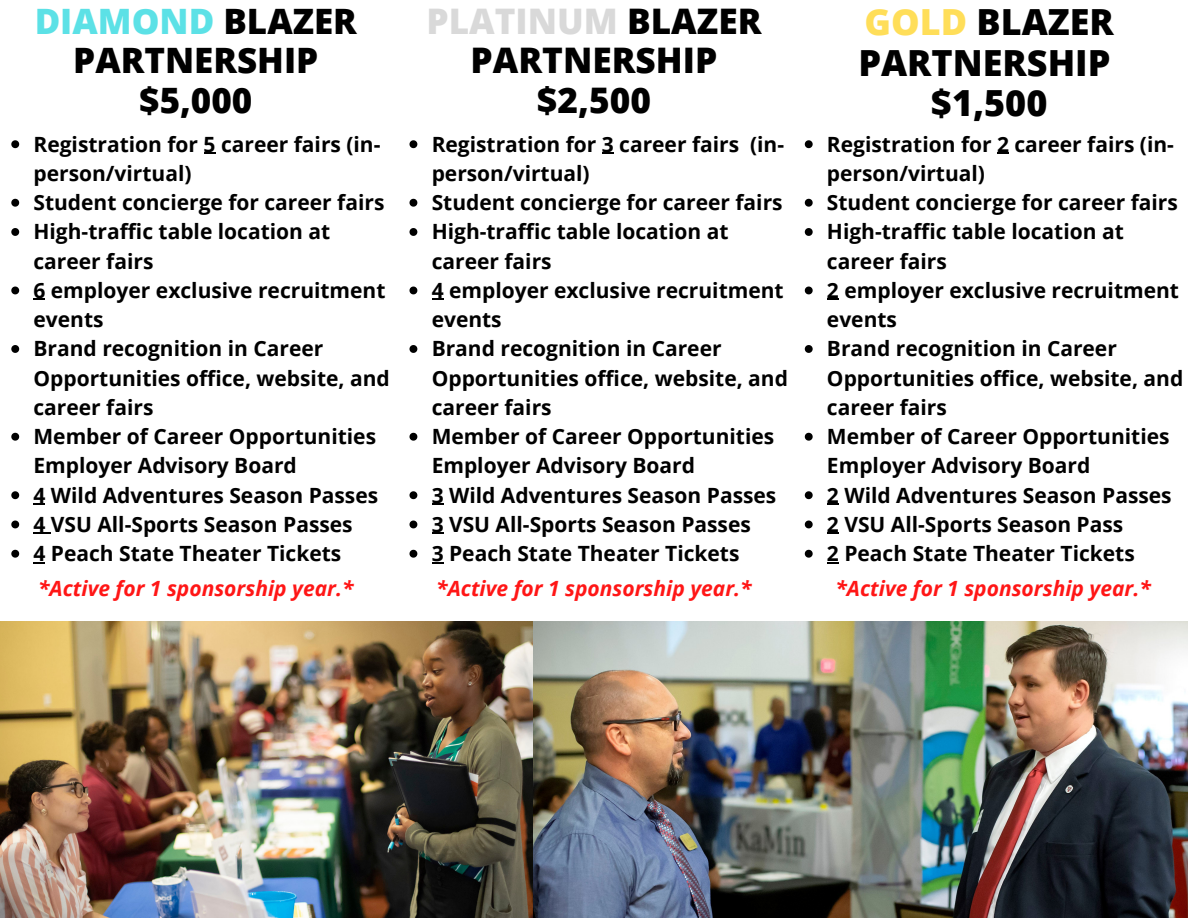
<style>
.page{position:relative;width:1188px;height:918px;background:#fff}
.page>*{position:absolute;margin:0;border:0;box-sizing:border-box;transform-origin:0 0}
.t1{font:800 36px/40.5px "Open Sans";color:#000}
.t2{font:800 35.25px/39.3px "Open Sans";color:#000;text-align:center}
.t3{font:800 34.95px/39.3px "Open Sans";color:#000;text-align:center}
.t4{font:700 21px/29.2px "Open Sans";color:#000}
.t5{font:italic 700 21px "Open Sans";color:#ff1616}
.s1{color:#5ce1e6}
.s2{color:#d9d9d9}
.s3{color:#ffde59}
</style>
<div class="page">
<img style="left:532px;top:622px;width:656px;height:296px">
<img style="left:0;top:622px;width:532px;height:296px">
<svg style="left:11px;top:140px;width:8px;height:8px"></svg>
<svg style="left:204px;top:153px;width:12px;height:1px"></svg>
<svg style="left:11px;top:199px;width:8px;height:8px"></svg>
<svg style="left:11px;top:228px;width:8px;height:8px"></svg>
<svg style="left:11px;top:287px;width:8px;height:7px"></svg>
<svg style="left:11px;top:345px;width:8px;height:8px"></svg>
<svg style="left:11px;top:433px;width:8px;height:8px"></svg>
<svg style="left:11px;top:491px;width:8px;height:8px"></svg>
<svg style="left:11px;top:521px;width:8px;height:7px"></svg>
<svg style="left:34px;top:533px;width:17px;height:1px"></svg>
<svg style="left:11px;top:550px;width:8px;height:8px"></svg>
<svg style="left:410px;top:140px;width:7px;height:8px"></svg>
<svg style="left:602px;top:153px;width:12px;height:1px"></svg>
<svg style="left:410px;top:199px;width:7px;height:8px"></svg>
<svg style="left:410px;top:228px;width:7px;height:8px"></svg>
<svg style="left:410px;top:287px;width:7px;height:7px"></svg>
<svg style="left:432px;top:299px;width:12px;height:1px"></svg>
<svg style="left:410px;top:345px;width:7px;height:8px"></svg>
<svg style="left:410px;top:433px;width:7px;height:8px"></svg>
<svg style="left:410px;top:491px;width:7px;height:8px"></svg>
<svg style="left:432px;top:504px;width:12px;height:1px"></svg>
<svg style="left:410px;top:521px;width:7px;height:7px"></svg>
<svg style="left:432px;top:533px;width:12px;height:1px"></svg>
<svg style="left:410px;top:550px;width:7px;height:8px"></svg>
<svg style="left:432px;top:562px;width:12px;height:1px"></svg>
<svg style="left:805px;top:140px;width:8px;height:8px"></svg>
<svg style="left:997px;top:153px;width:12px;height:1px"></svg>
<svg style="left:805px;top:199px;width:8px;height:8px"></svg>
<svg style="left:805px;top:228px;width:8px;height:8px"></svg>
<svg style="left:805px;top:287px;width:8px;height:7px"></svg>
<svg style="left:827px;top:299px;width:12px;height:1px"></svg>
<svg style="left:805px;top:345px;width:8px;height:8px"></svg>
<svg style="left:805px;top:433px;width:8px;height:8px"></svg>
<svg style="left:805px;top:491px;width:8px;height:8px"></svg>
<svg style="left:827px;top:504px;width:12px;height:1px"></svg>
<svg style="left:805px;top:521px;width:8px;height:7px"></svg>
<svg style="left:827px;top:533px;width:12px;height:1px"></svg>
<svg style="left:805px;top:550px;width:8px;height:8px"></svg>
<svg style="left:827px;top:562px;width:12px;height:1px"></svg>
<p class="t3" style="left:35px;top:1px;width:324px"><span class="s1">DIAMOND</span> BLAZER<br>PARTNERSHIP $5,000</p>
<p class="t4" style="left:34px;top:129px;width:349px">Registration for 5 career fairs (in&shy;person/virtual)</p>
<p class="t4" style="left:34px;top:187px;width:352px">Student concierge for career fairs</p>
<p class="t4" style="left:34px;top:217px;width:298px">High-traffic table location at career fairs</p>
<p class="t4" style="left:34px;top:275px;width:354px">6 employer exclusive recruitment events</p>
<p class="t4" style="left:34px;top:334px;width:358px">Brand recognition in Career<br>Opportunities office, website, and career fairs</p>
<p class="t4" style="left:34px;top:421px;width:344px">Member of Career Opportunities<br>Employer Advisory Board</p>
<p class="t4" style="left:34px;top:480px;width:346px">4 Wild Adventures Season Passes</p>
<p class="t4" style="left:34px;top:509px;width:321px">4 VSU All-Sports Season Passes</p>
<p class="t4" style="left:34px;top:538px;width:309px">4 Peach State Theater Tickets</p>
<p class="t2" style="left:426px;top:1px;width:337px"><span class="s2">PLATINUM</span> BLAZER<br>PARTNERSHIP $2,500</p>
<p class="t4" style="left:432px;top:129px;width:354px">Registration for 3 career fairs (in&shy;person/virtual)</p>
<p class="t4" style="left:432px;top:187px;width:352px">Student concierge for career fairs</p>
<p class="t4" style="left:432px;top:217px;width:298px">High-traffic table location at career fairs</p>
<p class="t4" style="left:432px;top:275px;width:354px">4 employer exclusive recruitment events</p>
<p class="t4" style="left:432px;top:334px;width:358px">Brand recognition in Career<br>Opportunities office, website, and career fairs</p>
<p class="t4" style="left:432px;top:421px;width:344px">Member of Career Opportunities<br>Employer Advisory Board</p>
<p class="t4" style="left:432px;top:480px;width:346px">3 Wild Adventures Season Passes</p>
<p class="t4" style="left:432px;top:509px;width:321px">3 VSU All-Sports Season Passes</p>
<p class="t4" style="left:432px;top:538px;width:309px">3 Peach State Theater Tickets</p>
<p class="t1" style="left:858px;top:1px;width:257px"><span class="s3">GOLD</span> BLAZER<br>PARTNERSHIP</p>
<p class="t1" style="left:931px;top:82px;width:118px">$1,500</p>
<p class="t4" style="left:827px;top:129px;width:349px">Registration for 2 career fairs (in&shy;person/virtual)</p>
<p class="t4" style="left:827px;top:187px;width:352px">Student concierge for career fairs</p>
<p class="t4" style="left:827px;top:217px;width:298px">High-traffic table location at career fairs</p>
<p class="t4" style="left:827px;top:275px;width:354px">2 employer exclusive recruitment events</p>
<p class="t4" style="left:827px;top:334px;width:358px">Brand recognition in Career<br>Opportunities office, website, and career fairs</p>
<p class="t4" style="left:827px;top:421px;width:344px">Member of Career Opportunities<br>Employer Advisory Board</p>
<p class="t4" style="left:827px;top:480px;width:346px">2 Wild Adventures Season Passes</p>
<p class="t4" style="left:827px;top:509px;width:298px">2 VSU All-Sports Season Pass</p>
<p class="t4" style="left:827px;top:538px;width:309px">2 Peach State Theater Tickets</p>
<p class="t5" style="left:38px;top:573px;width:317px">*Active for 1 sponsorship year.*</p>
<p class="t5" style="left:436px;top:573px;width:317px">*Active for 1 sponsorship year.*</p>
<p class="t5" style="left:835px;top:573px;width:317px">*Active for 1 sponsorship year.*</p>
</div>
